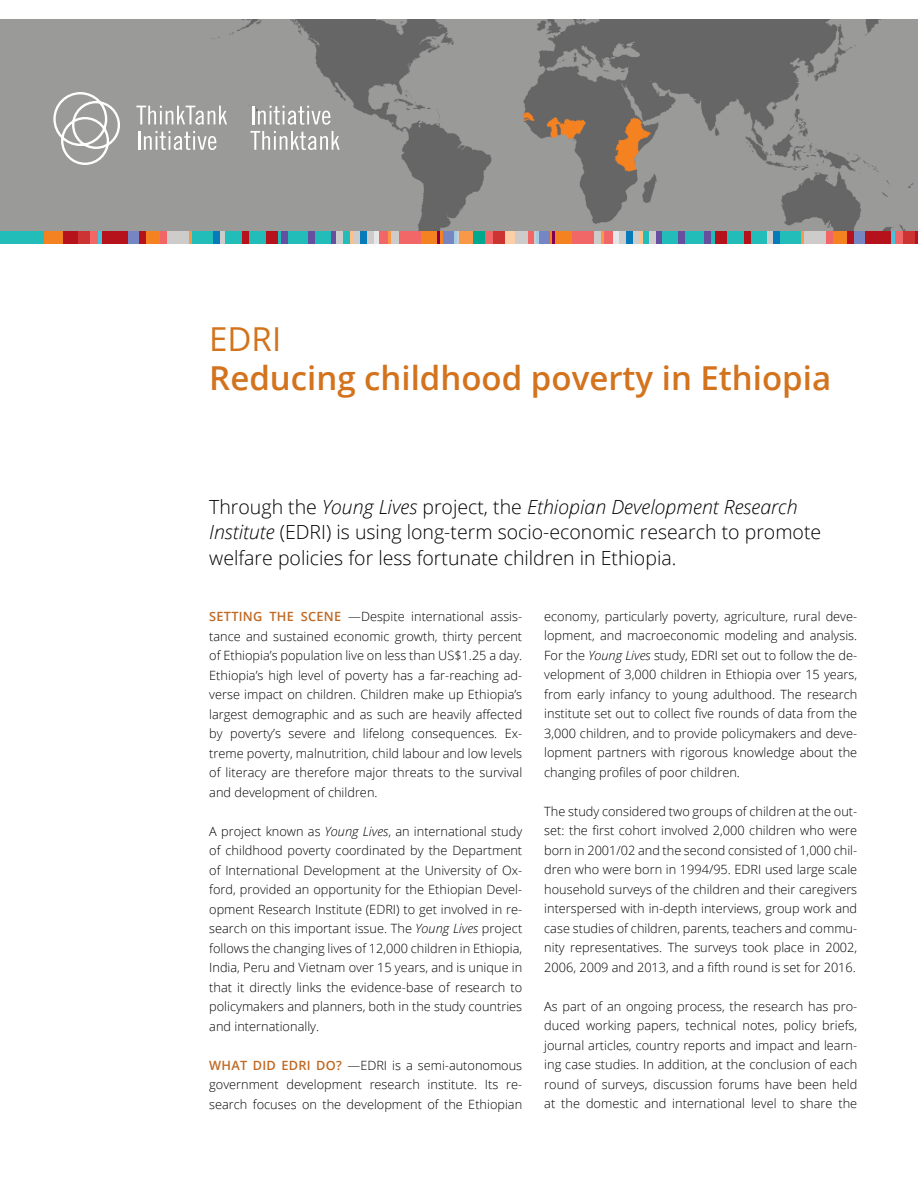
<style>
.page{position:relative;width:918px;height:1188px;background:#fff}
.page>*{position:absolute;margin:0;border:0;box-sizing:border-box;transform-origin:0 0}
.t1{font:600 33px "Open Sans";color:#d3731d}
.t2{font:33px "Open Sans";color:#d3731d}
.t3{font:300 19.5px/25.5px "Open Sans";color:#000}
.t4{font:300 12.75px/19.5px "Open Sans";color:#000;text-align:justify}
.s1{font-style:italic}
.s2{font-weight:600;color:#bf6923}
</style>
<div class="page">
<img style="left:0;top:20px;width:918px;height:211px">
<svg style="left:97px;top:231px;width:5px;height:13px"></svg>
<div style="left:185px;top:231px;width:45px;height:13px;background:#22bcb9"></div>
<div style="left:0;top:231px;width:45px;height:13px;background:#22bcb9"></div>
<div style="left:78px;top:231px;width:13px;height:13px;background:#cb3433"></div>
<div style="left:90px;top:231px;width:7px;height:13px;background:#f16667"></div>
<div style="left:219px;top:231px;width:7px;height:13px;background:#cdcccb"></div>
<div style="left:213px;top:231px;width:6px;height:13px;background:#077ab9"></div>
<div style="left:125px;top:231px;width:14px;height:13px;background:#7686c2"></div>
<div style="left:139px;top:231px;width:7px;height:13px;background:#b5121b"></div>
<div style="left:146px;top:231px;width:7px;height:13px;background:#f58220"></div>
<div style="left:44px;top:231px;width:21px;height:13px;background:#f58220"></div>
<div style="left:153px;top:231px;width:7px;height:13px;background:#f58220"></div>
<div style="left:160px;top:231px;width:7px;height:13px;background:#f16667"></div>
<div style="left:167px;top:231px;width:7px;height:13px;background:#cdcccb"></div>
<div style="left:174px;top:231px;width:8px;height:13px;background:#cdcccb"></div>
<div style="left:182px;top:231px;width:7px;height:13px;background:#cdcccb"></div>
<svg style="left:189px;top:231px;width:2px;height:13px"></svg>
<div style="left:226px;top:231px;width:47px;height:13px;background:#22bcb9"></div>
<div style="left:242px;top:231px;width:11px;height:13px;background:#b5121b"></div>
<div style="left:102px;top:231px;width:26px;height:13px;background:#b5121b"></div>
<div style="left:63px;top:231px;width:15px;height:13px;background:#b5121b"></div>
<div style="left:527px;top:231px;width:7px;height:13px;background:#f16667"></div>
<div style="left:520px;top:231px;width:7px;height:13px;background:#cdcccb"></div>
<svg style="left:514px;top:231px;width:6px;height:13px"></svg>
<div style="left:408px;top:231px;width:105px;height:13px;background:#f89848"></div>
<div style="left:452px;top:231px;width:7px;height:13px;background:#cdcccb"></div>
<div style="left:500px;top:231px;width:14px;height:13px;background:#fdcfa7"></div>
<div style="left:336px;top:231px;width:35px;height:13px;background:#fcc08d"></div>
<div style="left:373px;top:231px;width:7px;height:13px;background:#e6e7e8"></div>
<svg style="left:366px;top:231px;width:7px;height:13px"></svg>
<div style="left:380px;top:231px;width:25px;height:13px;background:#f16667"></div>
<div style="left:492px;top:231px;width:13px;height:13px;background:#cb3433"></div>
<div style="left:485px;top:231px;width:8px;height:13px;background:#f16667"></div>
<div style="left:353px;top:231px;width:7px;height:13px;background:#cdcccb"></div>
<div style="left:360px;top:231px;width:6px;height:13px;background:#077ab9"></div>
<svg style="left:454px;top:231px;width:3px;height:13px"></svg>
<div style="left:442px;top:231px;width:12px;height:13px;background:#7686c2"></div>
<div style="left:473px;top:231px;width:12px;height:13px;background:#00a88f"></div>
<div style="left:435px;top:231px;width:7px;height:13px;background:#f58220"></div>
<div style="left:428px;top:231px;width:7px;height:13px;background:#f58220"></div>
<div style="left:420px;top:231px;width:8px;height:13px;background:#f58220"></div>
<div style="left:393px;top:231px;width:27px;height:13px;background:#f16667"></div>
<div style="left:391px;top:231px;width:8px;height:13px;background:#cdcccb"></div>
<svg style="left:388px;top:231px;width:3px;height:13px"></svg>
<div style="left:249px;top:231px;width:101px;height:13px;background:#22bcb9"></div>
<svg style="left:331px;top:231px;width:6px;height:13px"></svg>
<div style="left:337px;top:231px;width:6px;height:13px;background:#cdcccb"></div>
<div style="left:308px;top:231px;width:6px;height:13px;background:#654f9e"></div>
<svg style="left:437px;top:231px;width:3px;height:13px"></svg>
<div style="left:282px;top:231px;width:6px;height:13px;background:#654f9e"></div>
<div style="left:266px;top:231px;width:12px;height:13px;background:#b5121b"></div>
<div style="left:868px;top:231px;width:50px;height:13px;background:#42c4dd"></div>
<div style="left:763px;top:231px;width:45px;height:13px;background:#22bcb9"></div>
<div style="left:902px;top:231px;width:13px;height:13px;background:#cb3433"></div>
<div style="left:895px;top:231px;width:8px;height:13px;background:#f16667"></div>
<div style="left:767px;top:231px;width:6px;height:13px;background:#cdcccb"></div>
<div style="left:773px;top:231px;width:7px;height:13px;background:#077ab9"></div>
<div style="left:854px;top:231px;width:14px;height:13px;background:#7686c2"></div>
<div style="left:847px;top:231px;width:7px;height:13px;background:#b5121b"></div>
<div style="left:840px;top:231px;width:7px;height:13px;background:#f58220"></div>
<div style="left:833px;top:231px;width:7px;height:13px;background:#f58220"></div>
<div style="left:825px;top:231px;width:8px;height:13px;background:#f16667"></div>
<div style="left:818px;top:231px;width:7px;height:13px;background:#cdcccb"></div>
<div style="left:811px;top:231px;width:7px;height:13px;background:#cdcccb"></div>
<div style="left:804px;top:231px;width:7px;height:13px;background:#cdcccb"></div>
<svg style="left:801px;top:231px;width:3px;height:13px"></svg>
<div style="left:720px;top:231px;width:47px;height:13px;background:#22bcb9"></div>
<div style="left:740px;top:231px;width:11px;height:13px;background:#b5121b"></div>
<div style="left:865px;top:231px;width:26px;height:13px;background:#b5121b"></div>
<svg style="left:915px;top:231px;width:3px;height:13px"></svg>
<div style="left:534px;top:231px;width:6px;height:13px;background:#cdcccb"></div>
<div style="left:622px;top:231px;width:35px;height:13px;background:#fcc08d"></div>
<div style="left:613px;top:231px;width:7px;height:13px;background:#e6e7e8"></div>
<svg style="left:620px;top:231px;width:7px;height:13px"></svg>
<div style="left:588px;top:231px;width:25px;height:13px;background:#f16667"></div>
<div style="left:633px;top:231px;width:7px;height:13px;background:#cdcccb"></div>
<div style="left:627px;top:231px;width:6px;height:13px;background:#077ab9"></div>
<svg style="left:536px;top:231px;width:3px;height:13px"></svg>
<div style="left:539px;top:231px;width:12px;height:13px;background:#7686c2"></div>
<div style="left:551px;top:231px;width:7px;height:13px;background:#f58220"></div>
<div style="left:558px;top:231px;width:7px;height:13px;background:#f58220"></div>
<div style="left:565px;top:231px;width:7px;height:13px;background:#f58220"></div>
<div style="left:572px;top:231px;width:28px;height:13px;background:#f16667"></div>
<div style="left:594px;top:231px;width:7px;height:13px;background:#cdcccb"></div>
<svg style="left:601px;top:231px;width:3px;height:13px"></svg>
<div style="left:643px;top:231px;width:101px;height:13px;background:#22bcb9"></div>
<div style="left:655px;top:231px;width:7px;height:13px;background:#654f9e"></div>
<div style="left:650px;top:231px;width:6px;height:13px;background:#cdcccb"></div>
<div style="left:678px;top:231px;width:7px;height:13px;background:#654f9e"></div>
<svg style="left:552px;top:231px;width:3px;height:13px"></svg>
<div style="left:705px;top:231px;width:6px;height:13px;background:#654f9e"></div>
<div style="left:715px;top:231px;width:12px;height:13px;background:#b5121b"></div>
<svg style="left:52px;top:91px;width:69px;height:75px;background:#adadad"></svg>
<svg style="left:136px;top:106px;width:91px;height:19px"></svg>
<svg style="left:138px;top:131px;width:79px;height:19px"></svg>
<svg style="left:252px;top:106px;width:79px;height:19px"></svg>
<svg style="left:250px;top:131px;width:90px;height:19px"></svg>
<h1 class="t2" style="left:209px;top:316px;width:74px">EDRI</h1>
<h1 class="t1" style="left:209px;top:355px;width:623px">Reducing childhood poverty in Ethiopia</h1>
<h2 class="t3" style="left:209px;top:494px;width:614px">Through the <span class="s1">Young Lives</span> project, the <span class="s1">Ethiopian Development Research<br>Institute</span> (EDRI) is using long-term socio-economic research to promote welfare policies for less fortunate children in Ethiopia.</h2>
<p class="t4" style="left:209px;top:607px;width:315px"><span class="s2">SETTING THE SCENE</span> —Despite international assis&shy;tance and sustained economic growth, thirty percent of Ethiopia’s population live on less than US$1.25 a day.<br>Ethiopia’s high level of poverty has a far-reaching ad&shy;verse impact on children. Children make up Ethiopia’s largest demographic and as such are heavily affected by poverty’s severe and lifelong consequences. Ex&shy;treme poverty, malnutrition, child labour and low levels of literacy are therefore major threats to the survival and development of children.</p>
<p class="t4" style="left:209px;top:821px;width:315px">A project known as <span class="s1">Young Lives</span>, an international study of childhood poverty coordinated by the Department of International Development at the University of Ox&shy;ford, provided an opportunity for the Ethiopian Devel&shy;opment Research Institute (EDRI) to get involved in re&shy;search on this important issue. The <span class="s1">Young Lives</span> project follows the changing lives of 12,000 children in Ethiopia, India, Peru and Vietnam over 15 years, and is unique in that it directly links the evidence-base of research to policymakers and planners, both in the study countries and internationally.</p>
<p class="t4" style="left:209px;top:1055px;width:315px"><span class="s2">WHAT DID EDRI DO?</span> —EDRI is a semi-autonomous government development research institute. Its re&shy;search focuses on the development of the Ethiopian</p>
<p class="t4" style="left:544px;top:606px;width:315px">economy, particularly poverty, agriculture, rural deve&shy;lopment, and macroeconomic modeling and analysis.<br>For the <span class="s1">Young Lives</span> study, EDRI set out to follow the de&shy;velopment of 3,000 children in Ethiopia over 15 years, from early infancy to young adulthood. The research institute set out to collect five rounds of data from the 3,000 children, and to provide policymakers and deve&shy;lopment partners with rigorous knowledge about the changing profiles of poor children.</p>
<p class="t4" style="left:544px;top:801px;width:315px">The study considered two groups of children at the out&shy;set: the first cohort involved 2,000 children who were born in 2001/02 and the second consisted of 1,000 chil&shy;dren who were born in 1994/95. EDRI used large scale household surveys of the children and their caregivers interspersed with in-depth interviews, group work and case studies of children, parents, teachers and commu&shy;nity representatives. The surveys took place in 2002, 2006, 2009 and 2013, and a fifth round is set for 2016.</p>
<p class="t4" style="left:544px;top:996px;width:315px">As part of an ongoing process, the research has pro&shy;duced working papers, technical notes, policy briefs, journal articles, country reports and impact and learn&shy;ing case studies. In addition, at the conclusion of each round of surveys, discussion forums have been held at the domestic and international level to share the</p>
</div>
